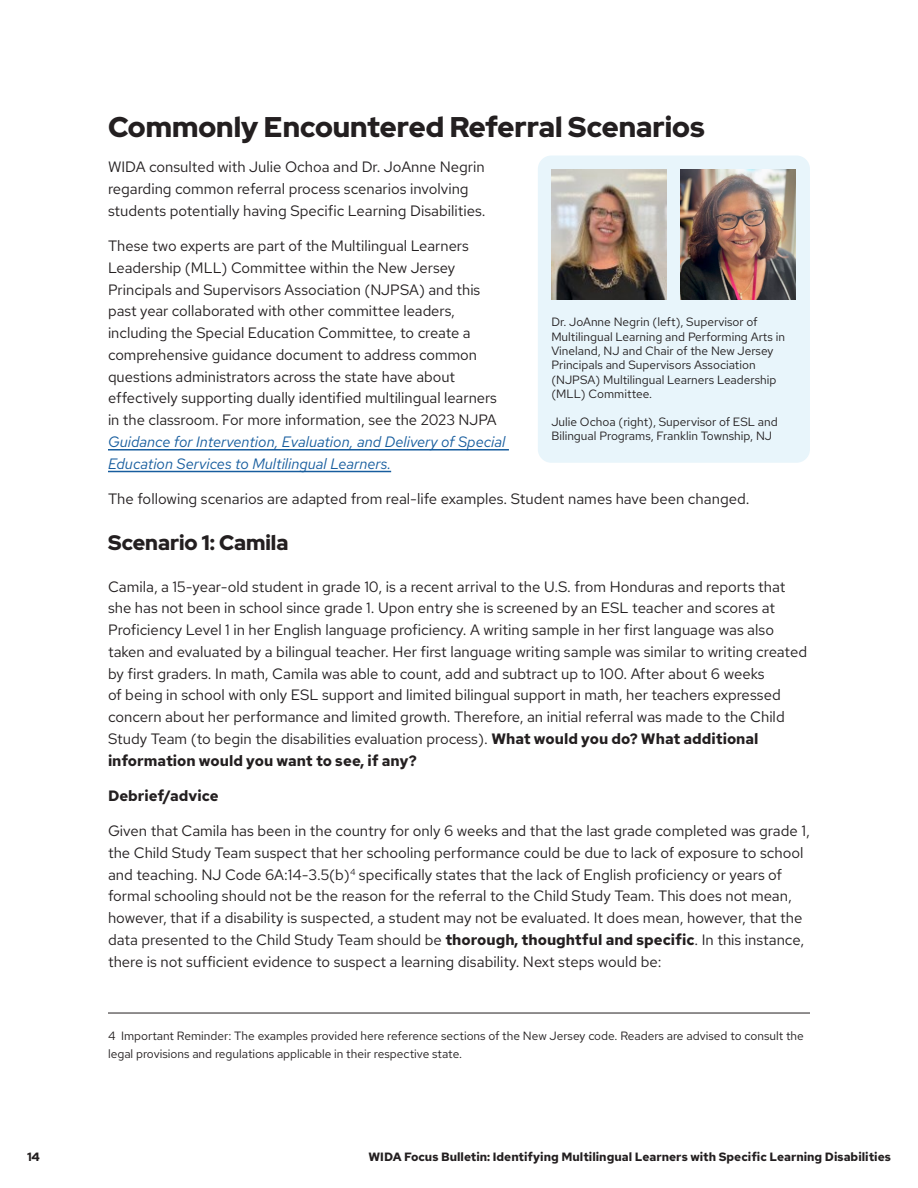
<style>
.page{position:relative;width:918px;height:1188px;background:#fff}
.page>*{position:absolute;margin:0;border:0;box-sizing:border-box;transform-origin:0 0}
.H2-FB{font:900 28.5px "Red Hat Display";color:#231f20}
.t1{font:900 21px "Red Hat Display";color:#231f20}
.Body_text{font:15px/21.8px "Red Hat Text";color:#231f20}
.Body_text-2{font:700 15px "Red Hat Text";color:#231f20}
.Note{font:12px/14.4px "Red Hat Text";color:#231f20}
.footnote{font:12px/18px "Red Hat Text";color:#231f20}
.t2{font:700 12px "Red Hat Text";color:#231f20}
.s1{font-style:italic;color:#175d9e}
.s2{font-weight:700}
</style>
<div class="page">
<hr style="left:108px;top:449px;width:401px;height:2px;background:#175d9e">
<hr style="left:108px;top:471px;width:283px;height:1px;background:#175d9e">
<hr style="left:108px;top:1013px;width:702px;height:1px;background:#231f20">
<div style="left:538px;top:156px;width:272px;height:307px;background:#e8f5fb;border-radius:14px"></div>
<img style="left:551px;top:169px;width:115px;height:130px">
<img style="left:680px;top:169px;width:115px;height:130px">
<h2 class="H2-FB" style="left:108px;top:108px;width:598px">Commonly Encountered Referral Scenarios</h2>
<p class="Body_text" style="left:108px;top:156px;width:379px">WIDA consulted with Julie Ochoa and Dr. JoAnne Negrin regarding common referral process scenarios involving students potentially having Specific Learning Disabilities.</p>
<p class="Body_text" style="left:108px;top:235px;width:399px">These two experts are part of the Multilingual Learners Leadership (MLL) Committee within the New Jersey Principals and Supervisors Association (NJPSA) and this past year collaborated with other committee leaders, including the Special Education Committee, to create a comprehensive guidance document to address common questions administrators across the state have about effectively supporting dually identified multilingual learners in the classroom. For more information, see the 2023 NJPA <span class="s1">Guidance for Intervention, Evaluation, and Delivery of Special Education Services to Multilingual Learners.</span></p>
<p class="Body_text" style="left:108px;top:487px;width:643px">The following scenarios are adapted from real-life examples. Student names have been changed.</p>
<h3 class="t1" style="left:108px;top:528px;width:182px">Scenario 1: Camila</h3>
<p class="Body_text" style="left:108px;top:575px;width:701px">Camila, a 15-year-old student in grade 10, is a recent arrival to the U.S. from Honduras and reports that she has not been in school since grade 1. Upon entry she is screened by an ESL teacher and scores at Proficiency Level 1 in her English language proficiency. A writing sample in her first language was also taken and evaluated by a bilingual teacher. Her first language writing sample was similar to writing created by first graders. In math, Camila was able to count, add and subtract up to 100. After about 6 weeks<br>of being in school with only ESL support and limited bilingual support in math, her teachers expressed concern about her performance and limited growth. Therefore, an initial referral was made to the Child Study Team (to begin the disabilities evaluation process). <span class="s2">What would you do? What additional information would you want to see, if any?</span></p>
<p class="Body_text-2" style="left:108px;top:786px;width:112px">Debrief/advice</p>
<p class="Body_text" style="left:108px;top:820px;width:703px">Given that Camila has been in the country for only 6 weeks and that the last grade completed was grade 1, the Child Study Team suspect that her schooling performance could be due to lack of exposure to school and teaching. NJ Code 6A:14-3.5(b)<sup>4</sup> specifically states that the lack of English proficiency or years of formal schooling should not be the reason for the referral to the Child Study Team. This does not mean, however, that if a disability is suspected, a student may not be evaluated. It does mean, however, that the data presented to the Child Study Team should be <span class="s2">thorough, thoughtful and specific</span>. In this instance, there is not sufficient evidence to suspect a learning disability. Next steps would be:</p>
<p class="Note" style="left:551px;top:315px;width:235px">Dr. JoAnne Negrin (left), Supervisor of Multilingual Learning and Performing Arts in Vineland, NJ and Chair of the New Jersey Principals and Supervisors Association (NJPSA) Multilingual Learners Leadership (MLL) Committee.</p>
<p class="Note" style="left:551px;top:414px;width:228px">Julie Ochoa (right), Supervisor of ESL and<br>Bilingual Programs, Franklin Township, NJ</p>
<p class="footnote" style="left:108px;top:1027px;width:697px">4 Important Reminder: The examples provided here reference sections of the New Jersey code. Readers are advised to consult the legal provisions and regulations applicable in their respective state.</p>
<p class="t2" style="left:27px;top:1149px;width:14px">14</p>
<p class="t2" style="left:369px;top:1149px;width:524px">WIDA Focus Bulletin: Identifying Multilingual Learners with Specific Learning Disabilities</p>
</div>
